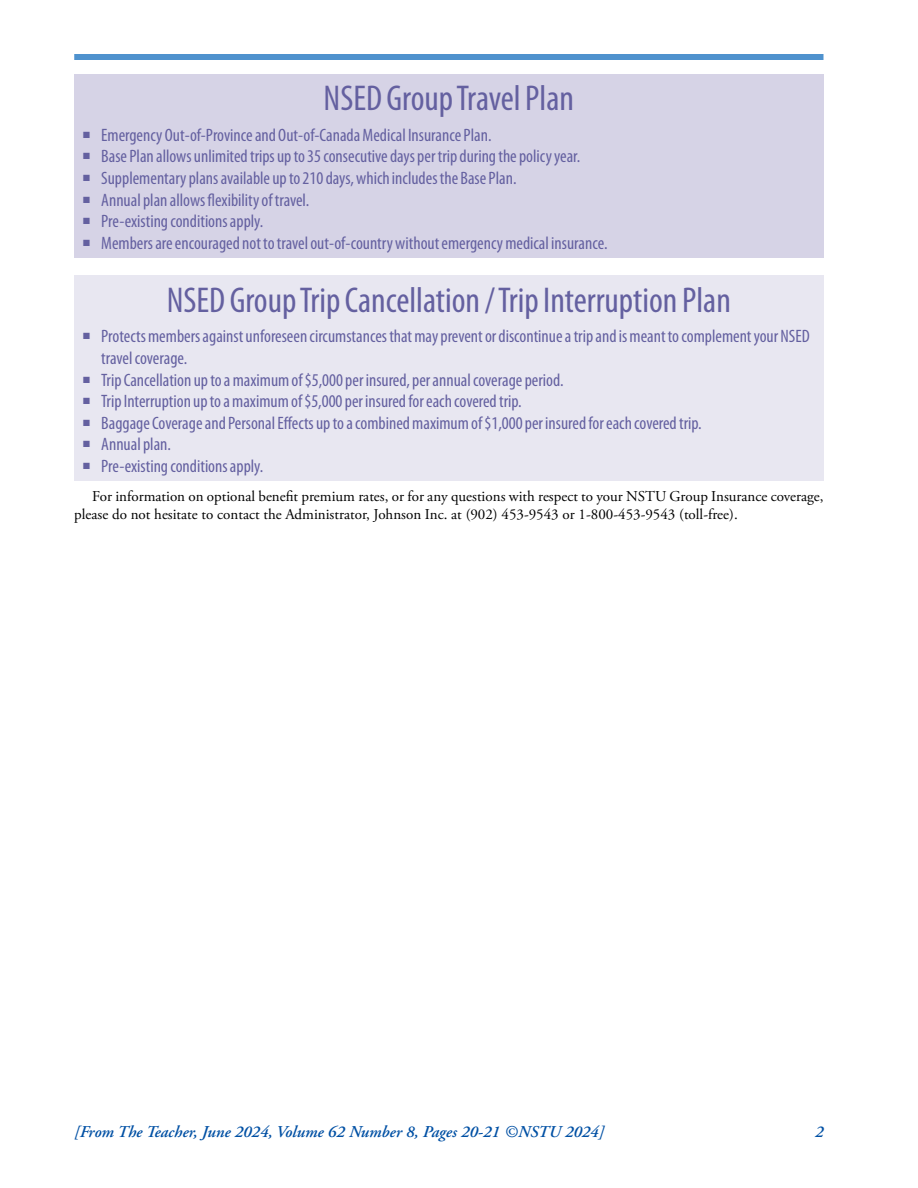
<style>
.page{position:relative;width:918px;height:1188px;background:#fff}
.page>*{position:absolute;margin:0;border:0;box-sizing:border-box;transform-origin:0 0}
.t1{font:condensed 36px "Myriad Pro";color:#6460a0}
.t2{font:condensed 18px/21.6px "Myriad Pro";color:#6460a0}
.t3{font:italic 600 16.5px "Adobe Garamond";color:#0050a4}
.copy{font:15px/18px "Adobe Garamond Pro";color:#000}
</style>
<div class="page">
<div style="left:74px;top:54px;width:750px;height:6px;background:#4f92ce"></div>
<div style="left:74px;top:74px;width:750px;height:184px;background:#d6d3e6"></div>
<div style="left:74px;top:276px;width:750px;height:205px;background:#e8e7f1"></div>
<p class="t1" style="left:324px;top:79px;width:252px">NSED Group Travel Plan</p>
<p class="t2" style="left:83px;top:124px;width:410px">■ Emergency Out-of-Province and Out-of-Canada Medical Insurance Plan.</p>
<p class="t2" style="left:83px;top:146px;width:499px">■ Base Plan allows unlimited trips up to 35 consecutive days per trip during the policy year.</p>
<p class="t2" style="left:83px;top:168px;width:435px">■ Supplementary plans available up to 210 days, which includes the Base Plan.</p>
<p class="t2" style="left:83px;top:189px;width:228px">■ Annual plan allows flexibility of travel.</p>
<p class="t2" style="left:83px;top:211px;width:182px">■ Pre-existing conditions apply.</p>
<p class="t2" style="left:83px;top:232px;width:526px">■ Members are encouraged not to travel out-of-country without emergency medical insurance.</p>
<p class="t1" style="left:167px;top:280px;width:566px">NSED Group Trip Cancellation / Trip Interruption Plan</p>
<p class="t2" style="left:101px;top:326px;width:710px;text-indent:-18px">■ Protects members against unforeseen circumstances that may prevent or discontinue a trip and is meant to complement your NSED travel coverage.</p>
<p class="t2" style="left:83px;top:369px;width:482px">■ Trip Cancellation up to a maximum of $5,000 per insured, per annual coverage period.</p>
<p class="t2" style="left:83px;top:391px;width:440px">■ Trip Interruption up to a maximum of $5,000 per insured for each covered trip.</p>
<p class="t2" style="left:83px;top:412px;width:620px">■ Baggage Coverage and Personal Effects up to a combined maximum of $1,000 per insured for each covered trip.</p>
<p class="t2" style="left:83px;top:434px;width:89px">■ Annual plan.</p>
<p class="t2" style="left:83px;top:456px;width:182px">■ Pre-existing conditions apply.</p>
<p class="copy" style="left:74px;top:488px;width:751px;text-indent:18px">For information on optional benefit premium rates, or for any questions with respect to your NSTU Group Insurance coverage, please do not hesitate to contact the Administrator, Johnson Inc. at (902) 453-9543 or 1-800-453-9543 (toll-free).</p>
<p class="t3" style="left:74px;top:1122px;width:531px">[From The Teacher, June 2024, Volume 62 Number 8, Pages 20-21 ©NSTU 2024]</p>
<p class="t3" style="left:815px;top:1122px;width:10px">2</p>
</div>
